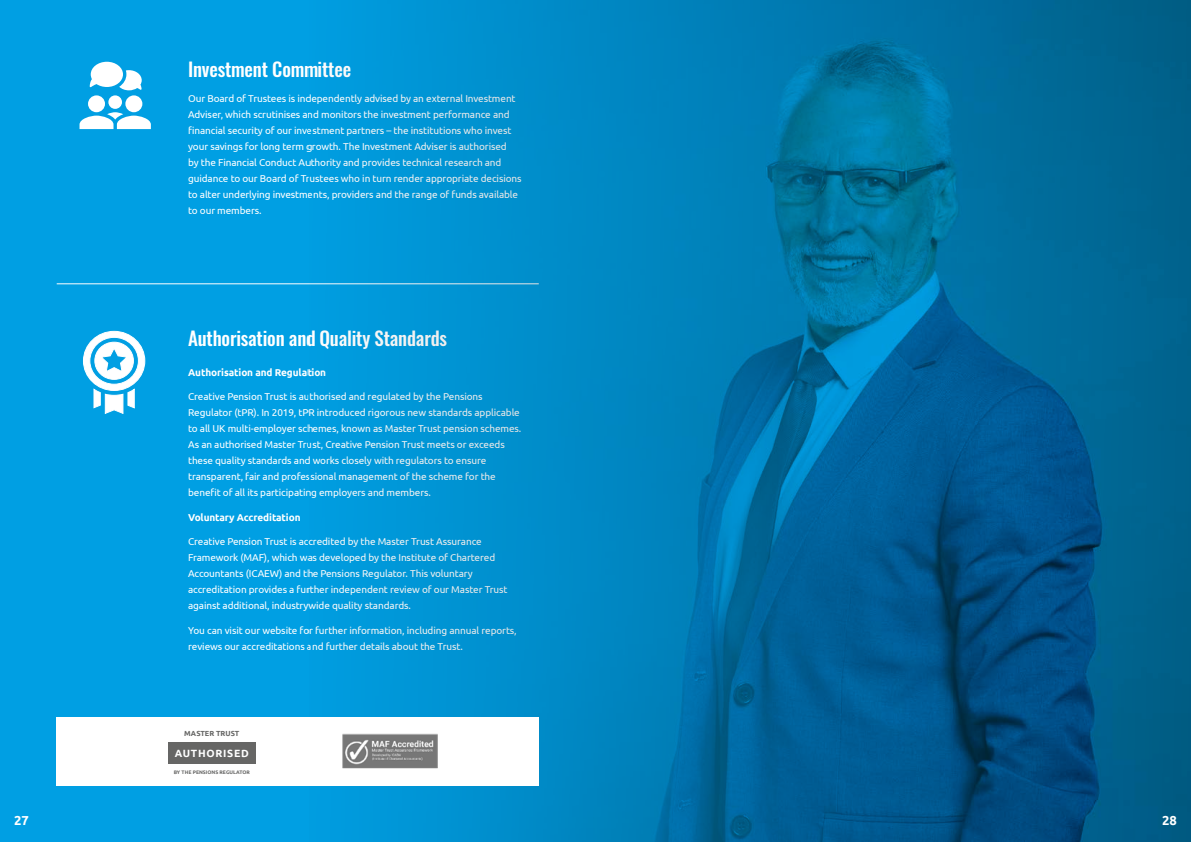
<style>
.page{position:relative;width:1191px;height:842px;background:#009fe3}
.page>*{position:absolute;margin:0;border:0;box-sizing:border-box;transform-origin:0 0}
.t1{font:500 19px "Oswald";letter-spacing:-.01em;color:#fff}
.t2{font:700 13px "Ubuntu";color:#fff}
.t3{font:700 10.5px "Ubuntu";letter-spacing:.07em;color:#fff}
.t4{font:10px/16px "Ubuntu";letter-spacing:-.01em;color:#fff}
.t5{font:700 10px "Ubuntu";letter-spacing:-.01em;color:#fff}
.t6{font:700 7.4px "Ubuntu";color:#666665}
.t7{font:700 5.1px "Ubuntu";color:#666665}
</style>
<div class="page">
<hr style="left:57px;top:284px;width:482px;height:1px;background:#fff">
<img style="left:309px;top:0;width:882px;height:842px">
<div style="left:57px;top:717px;width:482px;height:68px;background:#fff"></div>
<img style="left:342px;top:733px;width:96px;height:36px">
<div style="left:168px;top:742px;width:87px;height:22px;background:#666665"></div>
<div style="left:88px;top:95px;width:17px;height:17px;background:#fff;border-radius:50%"></div>
<div style="left:125px;top:95px;width:17px;height:17px;background:#fff;border-radius:50%"></div>
<div style="left:108px;top:95px;width:14px;height:14px;background:#fff;border-radius:50%"></div>
<svg style="left:80px;top:112px;width:71px;height:17px"></svg>
<svg style="left:90px;top:62px;width:52px;height:28px"></svg>
<svg style="left:83px;top:331px;width:62px;height:82px"></svg>
<h1 class="t1" style="left:188px;top:56px;width:165px">Investment Committee</h1>
<p class="t4" style="left:188px;top:90px;width:335px">Our Board of Trustees is independently advised by an external Investment Adviser, which scrutinises and monitors the investment performance and financial security of our investment partners – the institutions who invest your savings for long term growth. The Investment Adviser is authorised<br>by the Financial Conduct Authority and provides technical research and guidance to our Board of Trustees who in turn render appropriate decisions to alter underlying investments, providers and the range of funds available to our members.</p>
<h1 class="t1" style="left:188px;top:325px;width:260px">Authorisation and Quality Standards</h1>
<p class="t5" style="left:188px;top:366px;width:140px">Authorisation and Regulation</p>
<p class="t4" style="left:188px;top:388px;width:335px">Creative Pension Trust is authorised and regulated by the Pensions Regulator (tPR). In 2019, tPR introduced rigorous new standards applicable to all UK multi-employer schemes, known as Master Trust pension schemes.<br>As an authorised Master Trust, Creative Pension Trust meets or exceeds these quality standards and works closely with regulators to ensure transparent, fair and professional management of the scheme for the benefit of all its participating employers and members.</p>
<p class="t5" style="left:188px;top:511px;width:114px">Voluntary Accreditation</p>
<p class="t4" style="left:188px;top:533px;width:321px">Creative Pension Trust is accredited by the Master Trust Assurance Framework (MAF), which was developed by the Institute of Chartered Accountants (ICAEW) and the Pensions Regulator. This voluntary accreditation provides a further independent review of our Master Trust against additional, industrywide quality standards.</p>
<p class="t4" style="left:188px;top:622px;width:330px">You can visit our website for further information, including annual reports, reviews our accreditations and further details about the Trust.</p>
<p class="t6" style="left:184px;top:729px;width:57px">MASTER TRUST</p>
<p class="t3" style="left:175px;top:747px;width:76px">AUTHORISED</p>
<p class="t7" style="left:174px;top:769px;width:78px">BY THE PENSIONS REGULATOR</p>
<h2 class="t2" style="left:14px;top:813px;width:16px">27</h2>
<h2 class="t2" style="left:1162px;top:813px;width:16px">28</h2>
</div>
